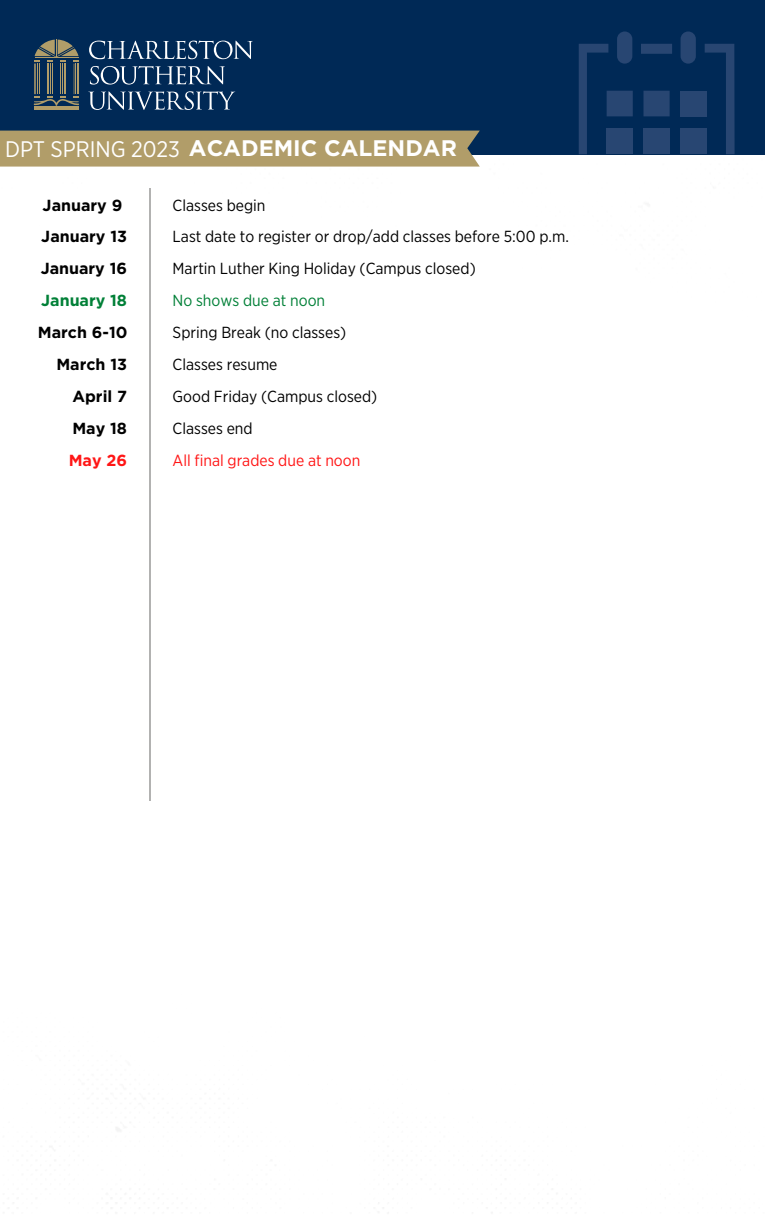
<style>
.page{position:relative;width:765px;height:1215px;background:#fff}
.page>*{position:absolute;margin:0;border:0;box-sizing:border-box;transform-origin:0 0}
.t1{font:700 22.5px "Gotham";color:#fff}
.t2{font:16px/31.9px "Gotham Narrow";color:#000}
.t3{font:700 16px/31.9px "Gotham";color:#000}
.t4{font:16px "Gotham Narrow";color:#ff1616}
.t5{font:16px "Gotham Narrow";color:#008037}
.t6{font:700 16px "Gotham";color:#008037}
.t7{font:700 16px "Gotham";color:#ff1616}
.s1{font-family:"Gotham Narrow";font-weight:400}
</style>
<div class="page">
<hr style="left:150px;top:188px;width:1px;height:612px;background:#b2b2b1">
<div style="left:0;top:0;width:765px;height:154px;background:#002956"></div>
<div style="left:0;top:131px;width:480px;height:36px;background:#b19d69"></div>
<hr style="left:47px;top:64px;width:2px;height:30px;background:#b19d69">
<hr style="left:50px;top:64px;width:1px;height:30px;background:#b19d69">
<hr style="left:52px;top:64px;width:1px;height:30px;background:#b19d69">
<hr style="left:34px;top:64px;width:2px;height:30px;background:#b19d69">
<hr style="left:37px;top:64px;width:1px;height:30px;background:#b19d69">
<hr style="left:39px;top:64px;width:1px;height:30px;background:#b19d69">
<hr style="left:77px;top:64px;width:2px;height:30px;background:#b19d69">
<hr style="left:75px;top:64px;width:1px;height:30px;background:#b19d69">
<hr style="left:74px;top:64px;width:1px;height:30px;background:#b19d69">
<hr style="left:64px;top:64px;width:2px;height:30px;background:#b19d69">
<hr style="left:62px;top:64px;width:1px;height:30px;background:#b19d69">
<hr style="left:61px;top:64px;width:1px;height:30px;background:#b19d69">
<hr style="left:34px;top:107px;width:45px;height:3px;background:#b19d69">
<svg style="left:34px;top:96px;width:45px;height:10px"></svg>
<svg style="left:34px;top:40px;width:45px;height:21px"></svg>
<svg style="left:89px;top:41px;width:164px;height:18px"></svg>
<svg style="left:90px;top:66px;width:135px;height:19px"></svg>
<svg style="left:88px;top:91px;width:147px;height:19px"></svg>
<div style="left:617px;top:31px;width:15px;height:33px;background:#284672;border-radius:8px"></div>
<div style="left:681px;top:31px;width:15px;height:33px;background:#284672;border-radius:8px"></div>
<svg style="left:579px;top:44px;width:156px;height:110px"></svg>
<div style="left:607px;top:91px;width:26px;height:25px;background:#284672"></div>
<div style="left:644px;top:91px;width:26px;height:25px;background:#284672"></div>
<div style="left:680px;top:91px;width:26px;height:25px;background:#284672"></div>
<div style="left:607px;top:128px;width:26px;height:26px;background:#284672"></div>
<div style="left:643px;top:128px;width:27px;height:26px;background:#284672"></div>
<div style="left:680px;top:128px;width:26px;height:26px;background:#284672"></div>
<h1 class="t1" style="left:5px;top:138px;width:453px"><span class="s1">DPT SPRING 2023</span> ACADEMIC CALENDAR</h1>
<p class="t3" style="left:41px;top:190px;width:88px">January 9<br>January 13<br>January 16</p>
<p class="t6" style="left:41px;top:293px;width:87px">January 18</p>
<p class="t3" style="left:38px;top:317px;width:91px;text-align:right">March 6-10<br>March 13<br>April 7<br>May 18</p>
<p class="t7" style="left:69px;top:453px;width:60px">May 26</p>
<p class="t2" style="left:173px;top:189px;width:398px">Classes begin<br>Last date to register or drop/add classes before 5:00 p.m.<br>Martin Luther King Holiday (Campus closed)</p>
<p class="t5" style="left:173px;top:291px;width:154px">No shows due at noon</p>
<p class="t2" style="left:173px;top:316px;width:206px">Spring Break (no classes)<br>Classes resume<br>Good Friday (Campus closed)<br>Classes end</p>
<p class="t4" style="left:173px;top:450px;width:189px">All final grades due at noon</p>
</div>
